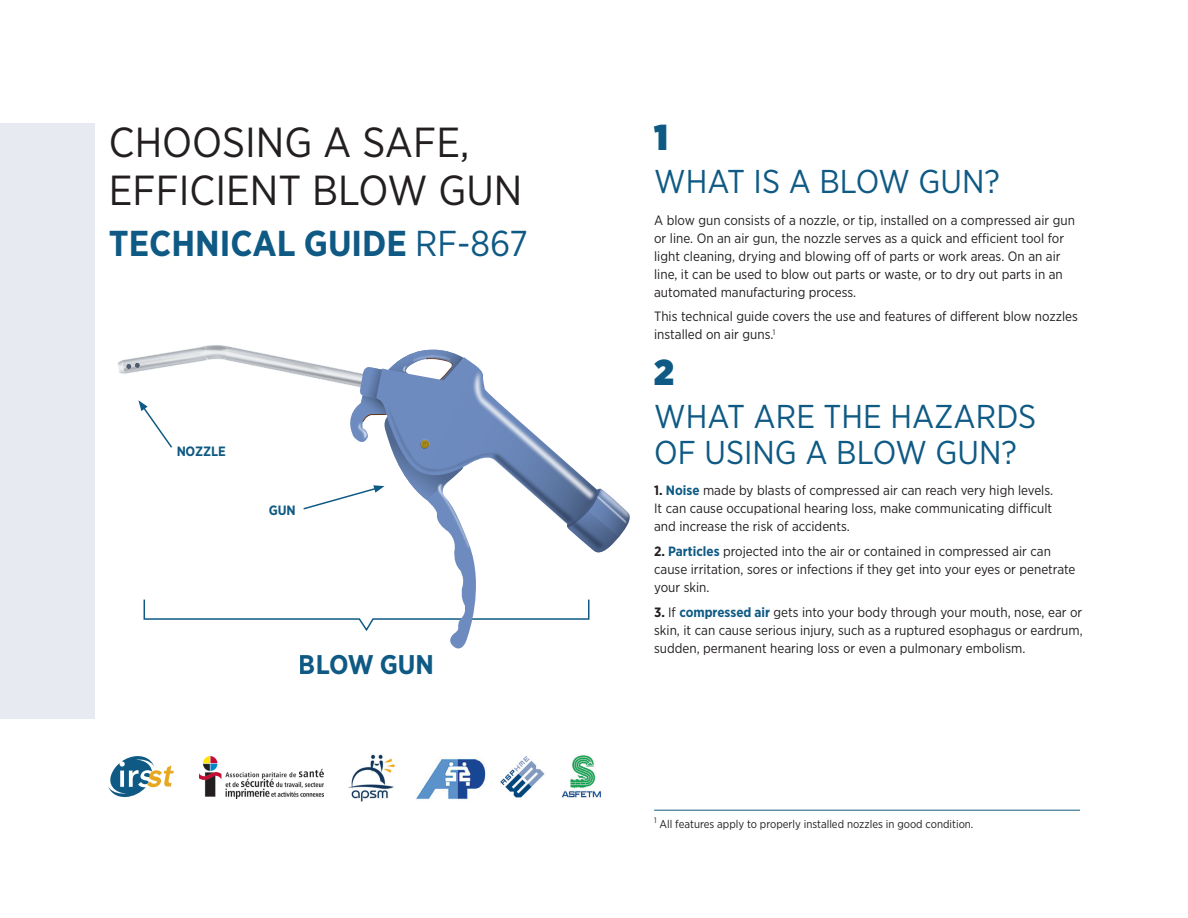
<style>
.page{position:relative;width:1188px;height:918px;background:#fff}
.page>*{position:absolute;margin:0;border:0;box-sizing:border-box;transform-origin:0 0}
.t1{font:42px/48px "Gotham Narrow";color:#231f20}
.t2{font:700 36px "Gotham Narrow";color:#0f5a84}
.chiffre{font:900 36px "Gotham Narrow";color:#0f5a84}
.titre{font:33px/36px "Gotham Narrow";color:#0f5a84}
.t3{font:700 27px "Gotham Narrow";color:#0f5a84}
.corps{font:13.5px/18px "Gotham Narrow";color:#231f20}
.t4{font:700 13.5px "Gotham Narrow";color:#0f5a84}
.bas_de_page{font:11.25px "Gotham Narrow";color:#231f20}
.s1{font-weight:400}
.s2{font-weight:700}
.s3{font-weight:700;color:#0f5a84}
</style>
<div class="page">
<img style="left:94px;top:547px;width:1px;height:133px">
<img style="left:94px;top:297px;width:32px;height:142px">
<div style="left:0;top:123px;width:94px;height:595px;background:#e7eaf0"></div>
<hr style="left:654px;top:810px;width:426px;height:1px;background:#0f5a84">
<svg style="left:126px;top:348px;width:504px;height:301px"></svg>
<svg style="left:108px;top:756px;width:66px;height:41px"></svg>
<img style="left:200px;top:757px;width:124px;height:41px">
<img style="left:348px;top:754px;width:47px;height:48px">
<img style="left:416px;top:759px;width:70px;height:41px">
<img style="left:500px;top:756px;width:45px;height:42px">
<img style="left:561px;top:755px;width:41px;height:43px">
<p class="t1" style="left:109px;top:117px;width:415px">CHOOSING A SAFE,<br>EFFICIENT BLOW GUN</p>
<p class="t2" style="left:109px;top:220px;width:421px">TECHNICAL GUIDE <span class="s1">RF-867</span></p>
<p class="t4" style="left:176px;top:443px;width:51px">NOZZLE</p>
<p class="t4" style="left:269px;top:502px;width:29px">GUN</p>
<h3 class="t3" style="left:299px;top:647px;width:137px">BLOW GUN</h3>
<p class="chiffre" style="left:654px;top:113px;width:15px">1</p>
<p class="titre" style="left:654px;top:163px;width:347px">WHAT IS A BLOW GUN?</p>
<p class="corps" style="left:654px;top:211px;width:422px">A blow gun consists of a nozzle, or tip, installed on a compressed air gun or line. On an air gun, the nozzle serves as a quick and efficient tool for light cleaning, drying and blowing off of parts or work areas. On an air line, it can be used to blow out parts or waste, or to dry out parts in an automated manufacturing process.</p>
<p class="corps" style="left:654px;top:307px;width:425px">This technical guide covers the use and features of different blow nozzles installed on air guns.<sup>1</sup></p>
<p class="chiffre" style="left:654px;top:348px;width:21px">2</p>
<p class="titre" style="left:654px;top:398px;width:383px">WHAT ARE THE HAZARDS<br>OF USING A BLOW GUN?</p>
<p class="corps" style="left:654px;top:481px;width:401px;text-align:justify"><span class="s2">1.</span> <span class="s3">Noise</span> made by blasts of compressed air can reach very high levels.<br>It can cause occupational hearing loss, make communicating difficult and increase the risk of accidents.</p>
<p class="corps" style="left:654px;top:542px;width:423px"><span class="s2">2.</span> <span class="s3">Particles</span> projected into the air or contained in compressed air can cause irritation, sores or infections if they get into your eyes or penetrate your skin.</p>
<p class="corps" style="left:654px;top:603px;width:430px;text-align:justify"><span class="s2">3.</span> If <span class="s3">compressed air</span> gets into your body through your mouth, nose, ear or skin, it can cause serious injury, such as a ruptured esophagus or eardrum, sudden, permanent hearing loss or even a pulmonary embolism.</p>
<p class="bas_de_page" style="left:654px;top:817px;width:321px"><sup>1</sup> All features apply to properly installed nozzles in good condition.</p>
</div>
